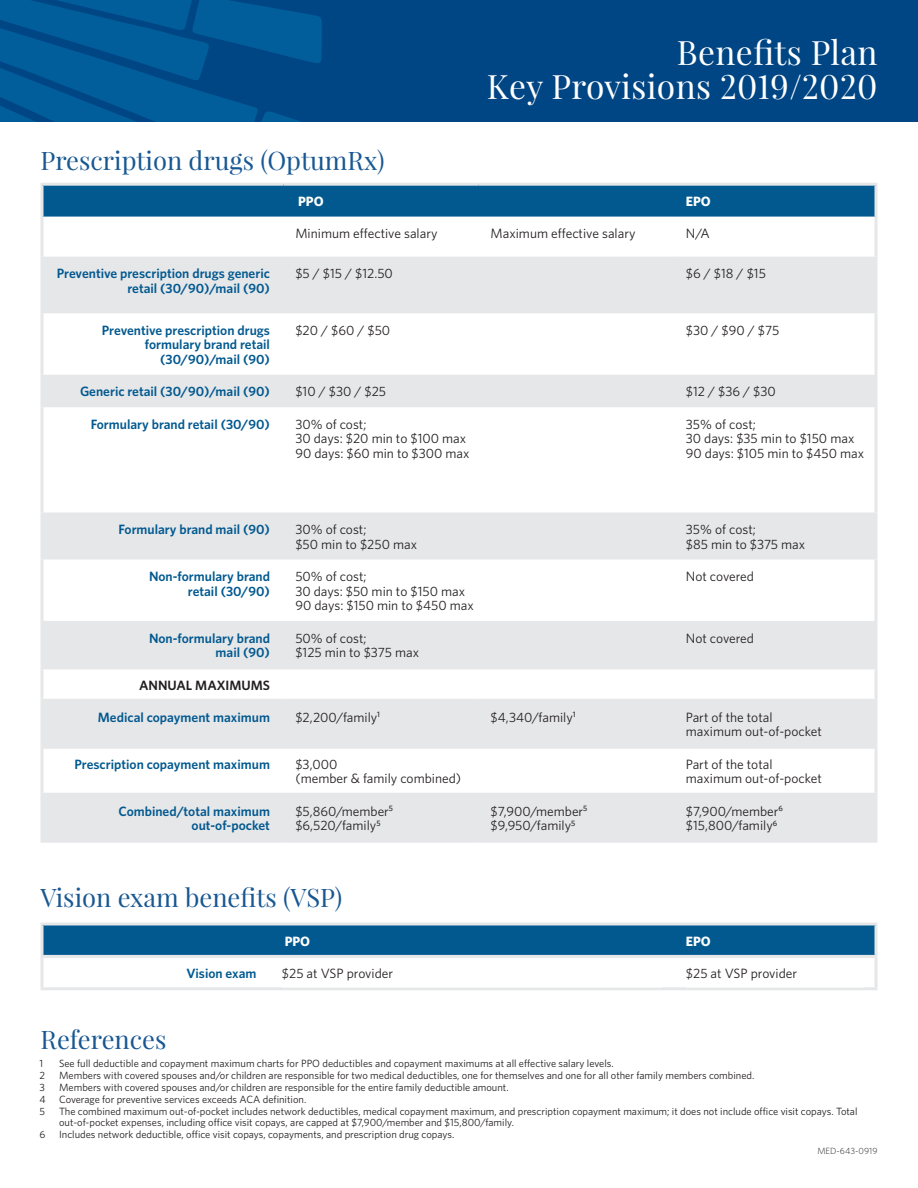
<style>
.page{position:relative;width:918px;height:1188px;background:#fff}
.page>*{position:absolute;margin:0;border:0;box-sizing:border-box;transform-origin:0 0}
.t1{font:33.6px/33.6px "Playfair Display";letter-spacing:.01em;color:#fff;text-align:right}
.t2{font:25.5px "Playfair Display";color:#185792}
.t3{font:13.5px/14.5px "Whitney";color:#231f20}
.t4{font:600 13.5px/14.5px "Whitney";color:#02598f;text-align:right}
.t5{font:600 13.5px "Whitney";color:#231f20}
.t6{font:700 13.5px "Whitney";color:#fff}
.t7{font:10.5px/10.5px "Whitney";color:#231f20}
.t8{font:300 9px "Whitney";color:#231f20}
</style>
<div class="page">
<div style="left:0;top:0;width:918px;height:122px;background:#004684"></div>
<svg style="left:0;top:0;width:322px;height:122px"></svg>
<div style="left:44px;top:186px;width:830px;height:31px;background:#02598f"></div>
<svg style="left:44px;top:257px;width:830px;height:583px"></svg>
<hr style="left:40px;top:183px;width:244px;height:3px;background:#e6e7e9">
<svg style="left:40px;top:186px;width:4px;height:31px"></svg>
<hr style="left:284px;top:183px;width:195px;height:3px;background:#e6e7e9">
<hr style="left:479px;top:183px;width:195px;height:3px;background:#e6e7e9">
<hr style="left:674px;top:183px;width:204px;height:3px;background:#e6e7e9">
<hr style="left:40px;top:217px;width:4px;height:40px;background:#ecedee">
<hr style="left:40px;top:257px;width:4px;height:56px;background:#e6e7e9">
<hr style="left:40px;top:313px;width:4px;height:62px;background:#ecedee">
<hr style="left:40px;top:375px;width:4px;height:32px;background:#e6e7e9">
<hr style="left:40px;top:407px;width:4px;height:106px;background:#e6e7e9">
<hr style="left:40px;top:513px;width:4px;height:46px;background:#e6e7e9">
<hr style="left:40px;top:559px;width:4px;height:62px;background:#e6e7e9">
<hr style="left:40px;top:621px;width:4px;height:45px;background:#e6e7e9">
<hr style="left:40px;top:666px;width:244px;height:3px;background:#e6e7e9">
<hr style="left:40px;top:669px;width:4px;height:30px;background:#edeeef">
<hr style="left:284px;top:666px;width:195px;height:3px;background:#e6e7e9">
<hr style="left:479px;top:666px;width:195px;height:3px;background:#e6e7e9">
<hr style="left:674px;top:666px;width:204px;height:3px;background:#e6e7e9">
<hr style="left:40px;top:699px;width:244px;height:3px;background:#e6e7e9">
<hr style="left:40px;top:702px;width:4px;height:44px;background:#e6e7e9">
<hr style="left:284px;top:699px;width:195px;height:3px;background:#e6e7e9">
<hr style="left:479px;top:699px;width:195px;height:3px;background:#e6e7e9">
<hr style="left:674px;top:699px;width:204px;height:3px;background:#e6e7e9">
<hr style="left:40px;top:746px;width:244px;height:3px;background:#e6e7e9">
<hr style="left:40px;top:749px;width:4px;height:44px;background:#edeeef">
<hr style="left:284px;top:746px;width:195px;height:3px;background:#e6e7e9">
<hr style="left:479px;top:746px;width:195px;height:3px;background:#e6e7e9">
<hr style="left:674px;top:746px;width:204px;height:3px;background:#e6e7e9">
<hr style="left:40px;top:793px;width:244px;height:3px;background:#e6e7e9">
<hr style="left:40px;top:796px;width:4px;height:44px;background:#e6e7e9">
<hr style="left:284px;top:793px;width:195px;height:3px;background:#e6e7e9">
<hr style="left:479px;top:793px;width:195px;height:3px;background:#e6e7e9">
<hr style="left:674px;top:793px;width:204px;height:3px;background:#e6e7e9">
<hr style="left:40px;top:840px;width:244px;height:3px;background:#e6e7e9">
<hr style="left:284px;top:840px;width:195px;height:3px;background:#e6e7e9">
<hr style="left:479px;top:840px;width:195px;height:3px;background:#e6e7e9">
<hr style="left:674px;top:840px;width:204px;height:3px;background:#e6e7e9">
<svg style="left:874px;top:186px;width:4px;height:31px"></svg>
<hr style="left:874px;top:217px;width:4px;height:40px;background:#ecedee">
<hr style="left:874px;top:257px;width:4px;height:56px;background:#e6e7e9">
<hr style="left:874px;top:313px;width:4px;height:62px;background:#ecedee">
<hr style="left:874px;top:375px;width:4px;height:32px;background:#e6e7e9">
<hr style="left:874px;top:407px;width:4px;height:106px;background:#e6e7e9">
<hr style="left:874px;top:513px;width:4px;height:46px;background:#e6e7e9">
<hr style="left:874px;top:559px;width:4px;height:62px;background:#e6e7e9">
<hr style="left:874px;top:621px;width:4px;height:45px;background:#e6e7e9">
<hr style="left:874px;top:669px;width:4px;height:30px;background:#edeeef">
<hr style="left:874px;top:702px;width:4px;height:44px;background:#e6e7e9">
<hr style="left:874px;top:749px;width:4px;height:44px;background:#edeeef">
<hr style="left:874px;top:796px;width:4px;height:44px;background:#e6e7e9">
<div style="left:44px;top:925px;width:830px;height:30px;background:#02598f"></div>
<hr style="left:40px;top:922px;width:230px;height:3px;background:#e6e7e9">
<svg style="left:40px;top:925px;width:4px;height:30px"></svg>
<hr style="left:270px;top:922px;width:404px;height:3px;background:#e6e7e9">
<hr style="left:674px;top:922px;width:204px;height:3px;background:#e6e7e9">
<hr style="left:40px;top:955px;width:230px;height:3px;background:#e6e7e9">
<hr style="left:40px;top:958px;width:4px;height:29px;background:#e6e7e9">
<hr style="left:270px;top:955px;width:404px;height:3px;background:#e6e7e9">
<hr style="left:674px;top:955px;width:204px;height:3px;background:#e6e7e9">
<hr style="left:40px;top:987px;width:230px;height:3px;background:#e6e7e9">
<hr style="left:270px;top:987px;width:404px;height:3px;background:#e6e7e9">
<hr style="left:674px;top:987px;width:204px;height:3px;background:#e6e7e9">
<svg style="left:874px;top:925px;width:4px;height:30px"></svg>
<hr style="left:874px;top:958px;width:4px;height:29px;background:#e6e7e9">
<hr style="left:282px;top:987px;width:380px;height:1px;background:#fff">
<hr style="left:686px;top:987px;width:178px;height:1px;background:#fff">
<h2 class="t2" style="left:40px;top:144px;width:346px">Prescription drugs (OptumRx)</h2>
<h1 class="t1" style="left:487px;top:36px;width:392px">Benefits Plan<br>Key Provisions 2019/2020</h1>
<p class="t6" style="left:298px;top:192px;width:27px">PPO</p>
<p class="t6" style="left:686px;top:192px;width:26px">EPO</p>
<p class="t3" style="left:295px;top:226px;width:144px">Minimum effective salary</p>
<p class="t3" style="left:491px;top:226px;width:146px">Maximum effective salary</p>
<p class="t3" style="left:686px;top:226px;width:26px">N/A</p>
<p class="t4" style="left:57px;top:266px;width:215px">Preventive prescription drugs generic retail (30/90)/mail (90)</p>
<p class="t3" style="left:295px;top:266px;width:99px">$5 / $15 / $12.50</p>
<p class="t3" style="left:686px;top:266px;width:82px">$6 / $18 / $15</p>
<p class="t4" style="left:102px;top:323px;width:170px">Preventive prescription drugs formulary brand retail (30/90)/mail (90)</p>
<p class="t3" style="left:295px;top:323px;width:96px">$20 / $60 / $50</p>
<p class="t3" style="left:686px;top:323px;width:95px">$30 / $90 / $75</p>
<p class="t4" style="left:80px;top:384px;width:191px">Generic retail (30/90)/mail (90)</p>
<p class="t3" style="left:295px;top:384px;width:92px">$10 / $30 / $25</p>
<p class="t3" style="left:686px;top:384px;width:91px">$12 / $36 / $30</p>
<p class="t4" style="left:91px;top:417px;width:181px">Formulary brand retail (30/90)</p>
<p class="t3" style="left:295px;top:417px;width:176px">30% of cost;<br>30 days: $20 min to $100 max<br>90 days: $60 min to $300 max</p>
<p class="t3" style="left:686px;top:417px;width:180px">35% of cost;<br>30 days: $35 min to $150 max<br>90 days: $105 min to $450 max</p>
<p class="t4" style="left:118px;top:522px;width:153px">Formulary brand mail (90)</p>
<p class="t3" style="left:295px;top:522px;width:123px">30% of cost;<br>$50 min to $250 max</p>
<p class="t3" style="left:686px;top:522px;width:121px">35% of cost;<br>$85 min to $375 max</p>
<p class="t4" style="left:149px;top:569px;width:122px">Non-formulary brand retail (30/90)</p>
<p class="t3" style="left:295px;top:569px;width:180px">50% of cost;<br>30 days: $50 min to $150 max<br>90 days: $150 min to $450 max</p>
<p class="t3" style="left:686px;top:569px;width:70px">Not covered</p>
<p class="t4" style="left:149px;top:630px;width:122px">Non-formulary brand mail (90)</p>
<p class="t3" style="left:295px;top:630px;width:125px">50% of cost;<br>$125 min to $375 max</p>
<p class="t3" style="left:686px;top:630px;width:70px">Not covered</p>
<p class="t5" style="left:139px;top:676px;width:132px">ANNUAL MAXIMUMS</p>
<p class="t4" style="left:98px;top:710px;width:174px">Medical copayment maximum</p>
<p class="t3" style="left:295px;top:710px;width:86px">$2,200/family<sup>1</sup></p>
<p class="t3" style="left:491px;top:710px;width:87px">$4,340/family<sup>1</sup></p>
<p class="t3" style="left:686px;top:710px;width:138px">Part of the total maximum out-of-pocket</p>
<p class="t4" style="left:74px;top:757px;width:197px">Prescription copayment maximum</p>
<p class="t3" style="left:295px;top:757px;width:167px">$3,000<br>(member &amp; family combined)</p>
<p class="t3" style="left:686px;top:757px;width:138px">Part of the total maximum out-of-pocket</p>
<p class="t4" style="left:119px;top:804px;width:153px">Combined/total maximum out-of-pocket</p>
<p class="t3" style="left:295px;top:804px;width:99px">$5,860/member<sup>5 </sup>$6,520/family<sup>5</sup></p>
<p class="t3" style="left:491px;top:804px;width:98px">$7,900/member<sup>5 </sup>$9,950/family<sup>5</sup></p>
<p class="t3" style="left:686px;top:804px;width:99px">$7,900/member<sup>6 </sup>$15,800/family<sup>6</sup></p>
<h2 class="t2" style="left:40px;top:882px;width:303px">Vision exam benefits (VSP)</h2>
<p class="t6" style="left:285px;top:932px;width:27px">PPO</p>
<p class="t6" style="left:686px;top:932px;width:26px">EPO</p>
<h2 class="t2" style="left:40px;top:1023px;width:127px">References</h2>
<p class="t4" style="left:187px;top:966px;width:71px">Vision exam</p>
<p class="t3" style="left:282px;top:966px;width:113px">$25 at VSP provider</p>
<p class="t3" style="left:686px;top:966px;width:113px">$25 at VSP provider</p>
<p class="t7" style="left:40px;top:1058px;width:5px">1</p>
<p class="t7" style="left:59px;top:1058px;width:556px">See full deductible and copayment maximum charts for PPO deductibles and copayment maximums at all effective salary levels.</p>
<p class="t7" style="left:40px;top:1070px;width:7px">2</p>
<p class="t7" style="left:59px;top:1070px;width:697px">Members with covered spouses and/or children are responsible for two medical deductibles, one for themselves and one for all other family members combined.</p>
<p class="t7" style="left:40px;top:1082px;width:7px">3</p>
<p class="t7" style="left:59px;top:1082px;width:451px">Members with covered spouses and/or children are responsible for the entire family deductible amount.</p>
<p class="t7" style="left:40px;top:1094px;width:8px">4</p>
<p class="t7" style="left:59px;top:1094px;width:249px">Coverage for preventive services exceeds ACA definition.</p>
<p class="t7" style="left:40px;top:1106px;width:7px">5</p>
<p class="t7" style="left:59px;top:1106px;width:800px">The combined maximum out-of-pocket includes network deductibles, medical copayment maximum, and prescription copayment maximum; it does not include office visit copays. Total out-of-pocket expenses, including office visit copays, are capped at $7,900/member and $15,800/family.</p>
<p class="t7" style="left:40px;top:1129px;width:7px">6</p>
<p class="t7" style="left:59px;top:1129px;width:397px">Includes network deductible, office visit copays, copayments, and prescription drug copays.</p>
<p class="t8" style="left:817px;top:1145px;width:62px">MED-643-0919</p>
</div>
